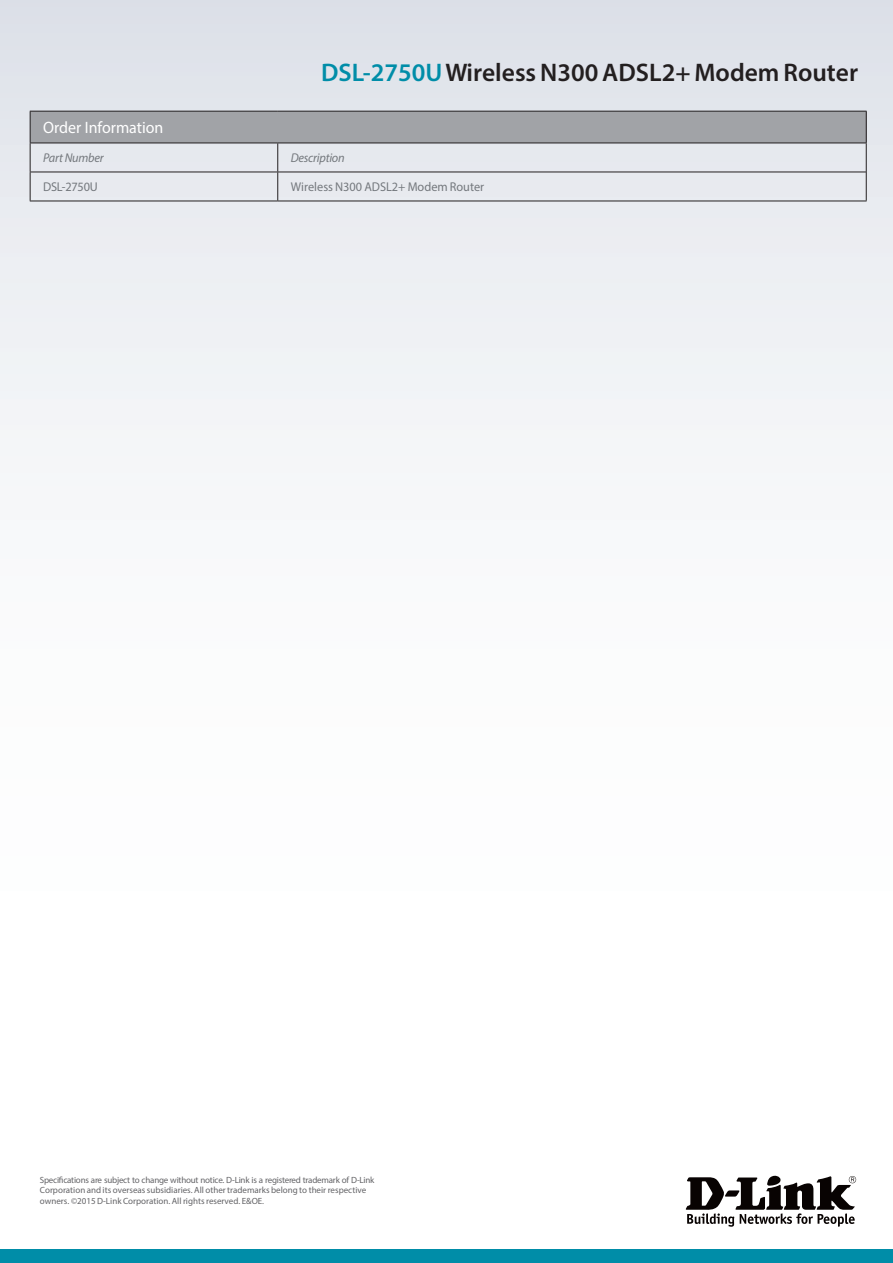
<style>
.page{position:relative;width:893px;height:1263px;background:#fff}
.page>*{position:absolute;margin:0;border:0;box-sizing:border-box;transform-origin:0 0}
.t1{font:600 25.5px "Myriad Pro";color:#231f20}
.t2{font:16.5px "Myriad Pro";color:#fff}
.t3{font:12.75px "Myriad Pro";color:#74787d}
.t4{font:italic 12.75px "Myriad Pro";letter-spacing:-.02em;color:#74787d}
.t5{font:12.75px "Myriad Pro";letter-spacing:-.02em;color:#74787d}
.t6{font:9px/10.8px "Myriad Pro";color:#636366}
.s1{color:#008da8}
</style>
<div class="page">
<div style="left:0;top:0;width:893px;height:1084px;background:linear-gradient(to bottom,#e2e5eb,#fff)"></div>
<div style="left:0;top:1249px;width:893px;height:14px;background:#008da8"></div>
<svg style="left:686px;top:1176px;width:170px;height:51px"></svg>
<div style="left:30px;top:111px;width:836px;height:32px;background:#a1a3a7"></div>
<hr style="left:30px;top:112px;width:1px;height:31px;background:#231f20">
<hr style="left:866px;top:112px;width:1px;height:31px;background:#231f20">
<hr style="left:571px;top:143px;width:296px;height:1px;background:#231f20">
<hr style="left:30px;top:111px;width:248px;height:1px;background:#231f20">
<hr style="left:278px;top:111px;width:293px;height:1px;background:#231f20">
<hr style="left:571px;top:111px;width:296px;height:1px;background:#231f20">
<hr style="left:278px;top:143px;width:293px;height:1px;background:#231f20">
<hr style="left:30px;top:143px;width:248px;height:1px;background:#231f20">
<hr style="left:278px;top:172px;width:293px;height:1px;background:#231f20">
<hr style="left:571px;top:172px;width:295px;height:1px;background:#231f20">
<hr style="left:278px;top:201px;width:293px;height:1px;background:#231f20">
<hr style="left:571px;top:201px;width:296px;height:1px;background:#231f20">
<svg style="left:866px;top:143px;width:1px;height:58px"></svg>
<hr style="left:30px;top:172px;width:248px;height:1px;background:#231f20">
<svg style="left:30px;top:143px;width:1px;height:58px"></svg>
<svg style="left:277px;top:143px;width:1px;height:58px"></svg>
<hr style="left:30px;top:201px;width:248px;height:1px;background:#231f20">
<h1 class="t1" style="left:321px;top:56px;width:538px"><span class="s1">DSL-2750U</span>Wireless N300ADSL2+ Modem Router</h1>
<h2 class="t2" style="left:43px;top:118px;width:122px">Order Information</h2>
<h3 class="t4" style="left:43px;top:150px;width:62px">Part Number</h3>
<h3 class="t4" style="left:291px;top:150px;width:55px">Description</h3>
<h3 class="t5" style="left:43px;top:179px;width:56px">DSL-2750U</h3>
<h3 class="t3" style="left:291px;top:179px;width:195px">Wireless N300 ADSL2+ Modem Router</h3>
<p class="t6" style="left:40px;top:1174px;width:336px">Specifications are subject to change without notice. D-Link is a registered trademark of D-Link<br>Corporation and its overseas subsidiaries. All other trademarks belong to their respective owners. ©2015 D-Link Corporation. All rights reserved. E&amp;OE.</p>
</div>
